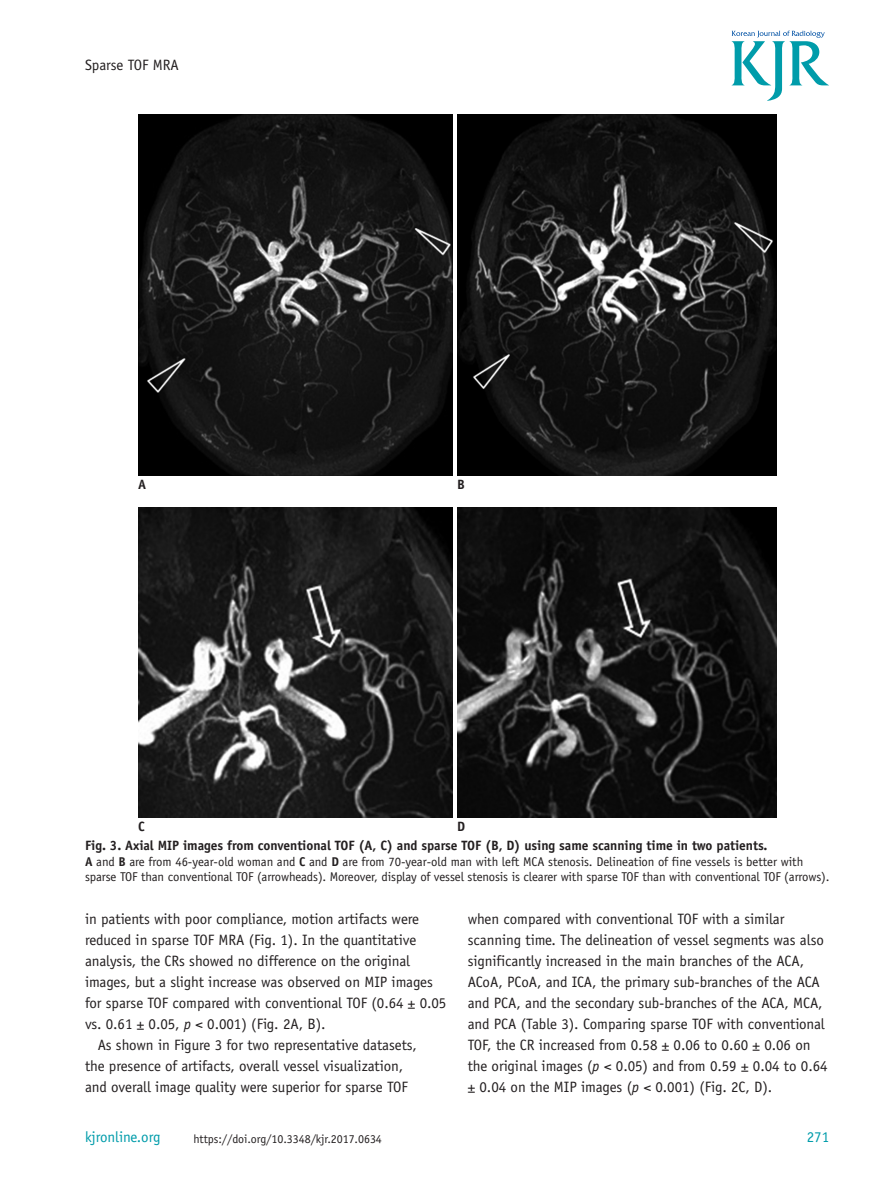
<style>
.page{position:relative;width:893px;height:1191px;background:#fff}
.page>*{position:absolute;margin:0;border:0;box-sizing:border-box;transform-origin:0 0}
.t1{font:15px/21px "Officina Sans Std";letter-spacing:-.005em;color:#231f20}
.t2{font:15px "Officina Sans Std";letter-spacing:-.005em;color:#009caa}
.t3{font:700 13.5px "Officina Sans Std";letter-spacing:-.005em;color:#231f20}
.t4{font:12.75px/15.3px "Officina Sans Std";letter-spacing:-.01em;color:#231f20}
.t5{font:12px "Officina Sans Std";letter-spacing:-.005em;color:#231f20}
.s1{font-weight:700}
.s2{font-style:italic}
</style>
<div class="page">
<svg style="left:732px;top:31px;width:97px;height:70px"></svg>
<img style="left:138px;top:115px;width:315px;height:360px">
<img style="left:457px;top:115px;width:319px;height:360px">
<img style="left:138px;top:507px;width:315px;height:310px">
<img style="left:457px;top:507px;width:319px;height:310px">
<p class="t1" style="left:85px;top:54px;width:95px">Sparse TOF MRA</p>
<p class="t3" style="left:138px;top:476px;width:10px">A</p>
<p class="t3" style="left:457px;top:476px;width:9px">B</p>
<p class="t3" style="left:138px;top:818px;width:8px">C</p>
<p class="t3" style="left:457px;top:818px;width:10px">D</p>
<p class="t3" style="left:85px;top:837px;width:684px">Fig. 3. Axial MIP images from conventional TOF (A, C) and sparse TOF (B, D) using same scanning time in two patients.</p>
<p class="t4" style="left:85px;top:854px;width:746px"><span class="s1">A</span> and <span class="s1">B</span> are from 46-year-old woman and <span class="s1">C</span> and <span class="s1">D</span> are from 70-year-old man with left MCA stenosis. Delineation of fine vessels is better with sparse TOF than conventional TOF (arrowheads). Moreover, display of vessel stenosis is clearer with sparse TOF than with conventional TOF (arrows).</p>
<p class="t1" style="left:85px;top:908px;width:336px">in patients with poor compliance, motion artifacts were</p>
<p class="t1" style="left:85px;top:929px;width:333px">reduced in sparse TOF MRA (Fig. 1). In the quantitative</p>
<p class="t1" style="left:85px;top:950px;width:327px">analysis, the CRs showed no difference on the original</p>
<p class="t1" style="left:85px;top:971px;width:349px">images, but a slight increase was observed on MIP images</p>
<p class="t1" style="left:85px;top:992px;width:363px">for sparse TOF compared with conventional TOF (0.64 ± 0.05</p>
<p class="t1" style="left:85px;top:1013px;width:242px">vs. 0.61 ± 0.05, <span class="s2">p</span> &lt; 0.001) (Fig. 2A, B).</p>
<p class="t1" style="left:98px;top:1034px;width:321px">As shown in Figure 3 for two representative datasets,</p>
<p class="t1" style="left:85px;top:1055px;width:320px">the presence of artifacts, overall vessel visualization,</p>
<p class="t1" style="left:85px;top:1076px;width:324px">and overall image quality were superior for sparse TOF</p>
<p class="t2" style="left:85px;top:1128px;width:77px">kjronline.org</p>
<p class="t5" style="left:194px;top:1132px;width:190px">https://doi.org/10.3348/kjr.2017.0634</p>
<p class="t1" style="left:468px;top:908px;width:361px">when compared with conventional TOF with a similar scanning time. The delineation of vessel segments was also significantly increased in the main branches of the ACA, ACoA, PCoA, and ICA, the primary sub-branches of the ACA and PCA, and the secondary sub-branches of the ACA, MCA, and PCA (Table 3). Comparing sparse TOF with conventional TOF, the CR increased from 0.58 ± 0.06 to 0.60 ± 0.06 on the original images (<span class="s2">p</span> &lt; 0.05) and from 0.59 ± 0.04 to 0.64 ± 0.04 on the MIP images (<span class="s2">p</span> &lt; 0.001) (Fig. 2C, D).</p>
<p class="t2" style="left:807px;top:1128px;width:24px">271</p>
</div>
